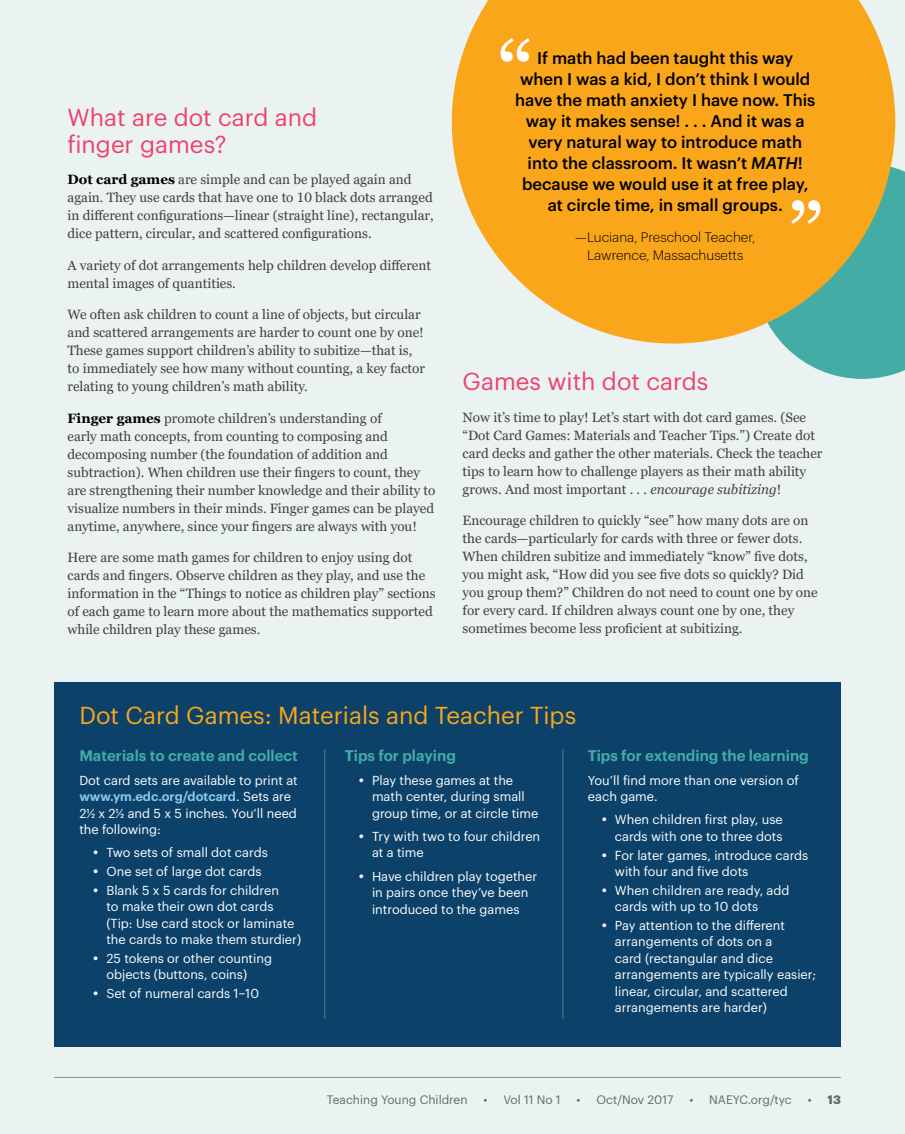
<style>
.page{position:relative;width:905px;height:1134px;background:#fff}
.page>*{position:absolute;margin:0;border:0;box-sizing:border-box;transform-origin:0 0}
.body{font:89.55px "Georgia Pro";color:#fff}
.t1{font:24px/27px "Graphik";color:#ef426d}
.t2{font:24px "Graphik";color:#faa61a}
.quote{font:500 16.5px/21px "Graphik";color:#000;text-align:center}
.t3{font:600 15px "Graphik";color:#43ada5}
.body-2{font:13.5px/18px "Georgia Pro";color:#414042}
.quote_author{font:300 13.5px/18px "Graphik";color:#000;text-align:center}
.box_-_body{font:12.75px/16.5px "Graphik";color:#fff}
.t4{font:12px "Graphik";color:#6d6e71}
.t5{font:700 12px "Graphik";color:#6d6e71}
.s1{font-weight:700;color:#000}
.s2{font-style:italic}
.s3{font-weight:600;color:#90c8e8}
.s4{font-weight:400}
</style>
<div class="page">
<div style="left:0;top:0;width:904px;height:1134px;background:#eaf3f1"></div>
<div style="left:54px;top:683px;width:786px;height:364px;background:#0c426a"></div>
<hr style="left:324px;top:749px;width:1px;height:270px;background:#fff">
<hr style="left:562px;top:749px;width:1px;height:270px;background:#fff">
<svg style="left:783px;top:168px;width:121px;height:211px"></svg>
<svg style="left:452px;top:0;width:443px;height:344px;background:#ecad36"></svg>
<h1 class="t1" style="left:68px;top:101px;width:251px">What are dot card and finger games?</h1>
<p class="body-2" style="left:68px;top:171px;width:367px"><span class="s1">Dot card games</span> are simple and can be played again and again. They use cards that have one to 10 black dots arranged in different configurations—linear (straight line), rectangular, dice pattern, circular, and scattered configurations.</p>
<p class="body-2" style="left:68px;top:257px;width:365px">A variety of dot arrangements help children develop different mental images of quantities.</p>
<p class="body-2" style="left:68px;top:306px;width:359px">We often ask children to count a line of objects, but circular and scattered arrangements are harder to count one by one!<br>These games support children’s ability to subitize—that is, to immediately see how many without counting, a key factor relating to young children’s math ability.</p>
<p class="body-2" style="left:68px;top:410px;width:369px"><span class="s1">Finger games</span> promote children’s understanding of<br>early math concepts, from counting to composing and decomposing number (the foundation of addition and subtraction). When children use their fingers to count, they are strengthening their number knowledge and their ability to visualize numbers in their minds. Finger games can be played anytime, anywhere, since your fingers are always with you!</p>
<p class="body-2" style="left:68px;top:549px;width:369px">Here are some math games for children to enjoy using dot cards and fingers. Observe children as they play, and use the information in the “Things to notice as children play” sections of each game to learn more about the mathematics supported while children play these games.</p>
<p class="body" style="left:497px;top:23px;width:38px">“</p>
<p class="quote" style="left:515px;top:46px;width:302px">If math had been taught this way when I was a kid, I don’t think I would have the math anxiety I have now. This way it makes sense! . . . And it was a very natural way to introduce math into the classroom. It wasn’t <span class="s2">MATH</span>! because we would use it at free play, at circle time, in small groups.</p>
<p class="quote_author" style="left:575px;top:227px;width:181px">—Luciana, Preschool Teacher,<br>Lawrence, Massachusetts</p>
<p class="body" style="left:787px;top:185px;width:38px">”</p>
<h1 class="t1" style="left:462px;top:366px;width:247px">Games with dot cards</h1>
<p class="body-2" style="left:462px;top:409px;width:361px">Now it’s time to play! Let’s start with dot card games. (See “Dot Card Games: Materials and Teacher Tips.”) Create dot card decks and gather the other materials. Check the teacher tips to learn how to challenge players as their math ability grows. And most important . . . <span class="s2">encourage subitizing</span>!</p>
<p class="body-2" style="left:462px;top:512px;width:356px">Encourage children to quickly “see” how many dots are on the cards—particularly for cards with three or fewer dots.<br>When children subitize and immediately “know” five dots, you might ask, “How did you see five dots so quickly? Did you group them?” Children do not need to count one by one for every card. If children always count one by one, they sometimes become less proficient at subitizing.</p>
<h2 class="t2" style="left:79px;top:697px;width:498px">Dot Card Games: Materials and Teacher Tips</h2>
<h3 class="t3" style="left:79px;top:744px;width:220px">Materials to create and collect</h3>
<p class="box_-_body" style="left:79px;top:771px;width:220px">Dot card sets are available to print at <span class="s3">www.ym.edc.org/dotcard</span>. Sets are<br>2½ x 2½ and 5 x 5 inches. You’ll need the following:</p>
<p class="box_-_body" style="left:93px;top:843px;width:176px">• Two sets of small dot cards</p>
<p class="box_-_body" style="left:93px;top:862px;width:170px">• One set of large dot cards</p>
<p class="box_-_body" style="left:106px;top:881px;width:196px;text-indent:-13px">• Blank 5 x 5 cards for children<br>to make their own dot cards (Tip: Use card stock or laminate the cards to make them sturdier)</p>
<p class="box_-_body" style="left:106px;top:949px;width:167px;text-indent:-13px">• 25 tokens or other counting objects (buttons, coins)</p>
<p class="box_-_body" style="left:93px;top:984px;width:168px">• Set of numeral cards 1–10</p>
<h3 class="t3" style="left:345px;top:744px;width:112px">Tips for playing</h3>
<p class="box_-_body" style="left:372px;top:771px;width:168px;text-indent:-14px">• Play these games at the math center, during small group time, or at circle time</p>
<p class="box_-_body" style="left:372px;top:827px;width:170px;text-indent:-14px">• Try with two to four children at a time</p>
<p class="box_-_body" style="left:358px;top:867px;width:180px;text-align:center">• Have children play together in pairs once they’ve been introduced to the games</p>
<h3 class="t3" style="left:588px;top:744px;width:222px">Tips for extending the learning</h3>
<p class="box_-_body" style="left:588px;top:771px;width:212px">You’ll find more than one version of each game.</p>
<p class="box_-_body" style="left:601px;top:810px;width:183px;text-align:right">• When children first play, use cards with one to three dots</p>
<p class="box_-_body" style="left:615px;top:846px;width:195px;text-indent:-14px">• For later games, introduce cards with four and five dots</p>
<p class="box_-_body" style="left:615px;top:881px;width:176px;text-indent:-14px">• When children are ready, add cards with up to 10 dots</p>
<p class="box_-_body" style="left:615px;top:916px;width:203px;text-indent:-14px">• Pay attention to the different arrangements of dots on a<br>card (rectangular and dice arrangements are typically easier; linear, circular, and scattered arrangements are harder)</p>
<p class="t4" style="left:327px;top:1090px;width:142px">Teaching Young Children</p>
<p class="t4" style="left:483px;top:1090px;width:79px">• Vol 11 No 1</p>
<p class="t4" style="left:576px;top:1090px;width:98px">• Oct/Nov 2017</p>
<p class="t4" style="left:689px;top:1090px;width:104px">• NAEYC.org/tyc</p>
<p class="t5" style="left:807px;top:1090px;width:35px"><span class="s4">•</span> 13</p>
</div>
